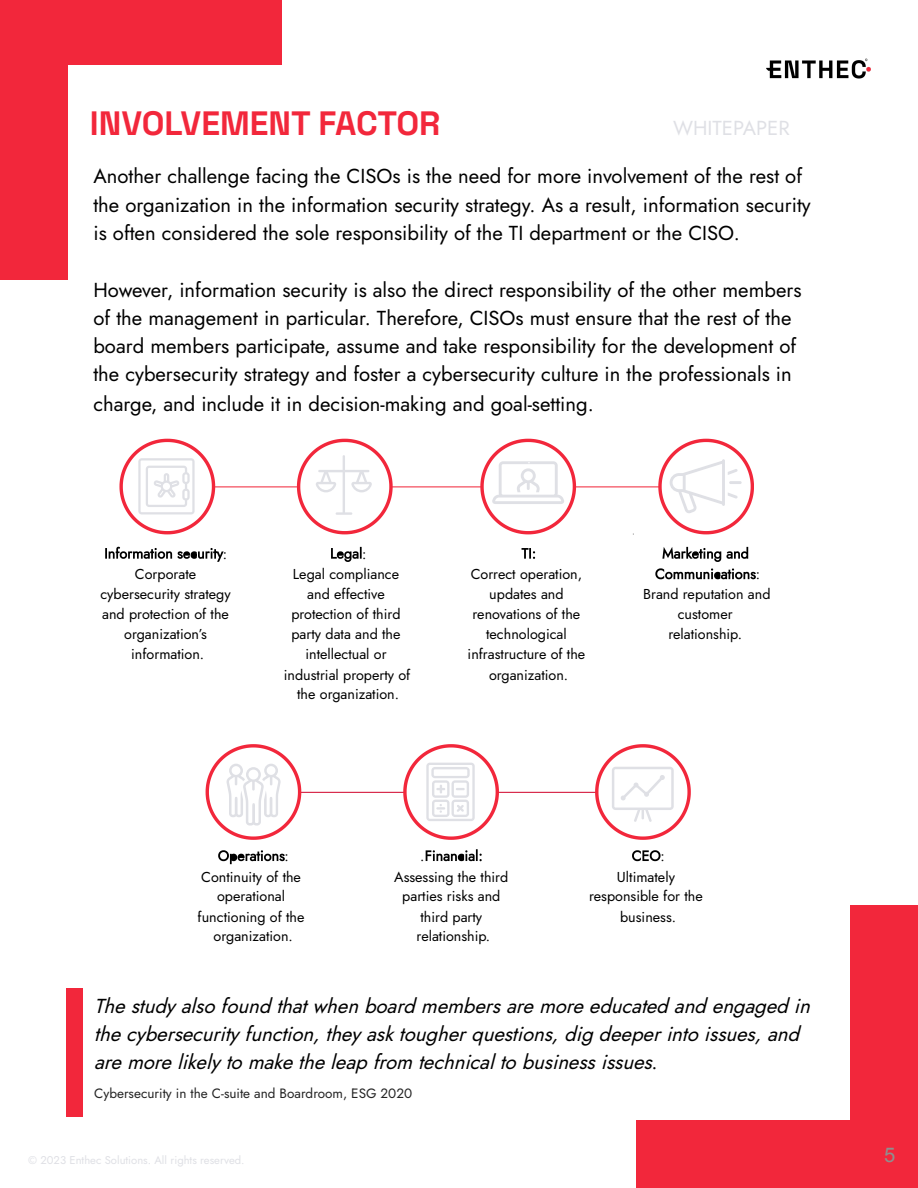
<style>
.page{position:relative;width:918px;height:1188px;background:#fff}
.page>*{position:absolute;margin:0;border:0;box-sizing:border-box;transform-origin:0 0}
.t1{font:700 33.75px "Space Grotesk";color:#f2273b}
.t2{font:20.25px/28.3px "Jost";color:#000}
.t3{font:italic 20.25px/28.2px "Jost";color:#000}
.t4{font:20.25px "Jost";color:#dfe0e5}
.t5{font:20.25px "Arial";color:#8f8f8f}
.t6{font:14.4px/20px "Jost";color:#000;text-align:center}
.t7{font:13.5px "Jost";color:#242424}
.t8{font:11.25px "Jost";color:#dfe0e5}
.s1{font-style:normal}
</style>
<div class="page">
<div style="left:0;top:0;width:67px;height:280px;background:#f2273b"></div>
<div style="left:0;top:0;width:281px;height:65px;background:#f2273b"></div>
<div style="left:851px;top:906px;width:67px;height:281px;background:#f2273b"></div>
<div style="left:637px;top:1121px;width:281px;height:67px;background:#f2273b"></div>
<div style="left:66px;top:989px;width:17px;height:128px;background:#f2273b"></div>
<img style="left:766px;top:58px;width:105px;height:21px">
<hr style="left:152px;top:486px;width:566px;height:1px;background:#f2273b">
<svg style="left:105px;top:547px;width:119px;height:15px"></svg>
<hr style="left:288px;top:792px;width:370px;height:1px;background:#d1082f">
<svg style="left:331px;top:547px;width:31px;height:15px"></svg>
<svg style="left:522px;top:548px;width:13px;height:11px"></svg>
<svg style="left:662px;top:547px;width:86px;height:15px"></svg>
<svg style="left:655px;top:568px;width:101px;height:11px"></svg>
<svg style="left:218px;top:850px;width:67px;height:14px"></svg>
<svg style="left:426px;top:849px;width:56px;height:12px"></svg>
<svg style="left:632px;top:850px;width:29px;height:11px"></svg>
<svg style="left:297px;top:439px;width:96px;height:95px"></svg>
<svg style="left:206px;top:744px;width:95px;height:96px"></svg>
<svg style="left:658px;top:439px;width:96px;height:95px"></svg>
<svg style="left:120px;top:439px;width:95px;height:95px"></svg>
<svg style="left:480px;top:439px;width:96px;height:95px"></svg>
<svg style="left:403px;top:744px;width:96px;height:96px"></svg>
<svg style="left:595px;top:744px;width:96px;height:96px"></svg>
<h1 class="t1" style="left:90px;top:103px;width:352px">INVOLVEMENT FACTOR</h1>
<p class="t4" style="left:673px;top:116px;width:118px">WHITEPAPER</p>
<p class="t2" style="left:93px;top:162px;width:719px">Another challenge facing the CISOs is the need for more involvement of the rest of the organization in the information security strategy. As a result, information security is often considered the sole responsibility of the TI department or the CISO.</p>
<p class="t2" style="left:93px;top:276px;width:710px">However, information security is also the direct responsibility of the other members of the management in particular. Therefore, CISOs must ensure that the rest of the board members participate, assume and take responsibility for the development of the cybersecurity strategy and foster a cybersecurity culture in the professionals in charge, and include it in decision-making and goal-setting.</p>
<p class="t6" style="left:100px;top:564px;width:132px">Corporate cybersecurity strategy and protection of the organization’s information.</p>
<p class="t6" style="left:284px;top:564px;width:128px">Legal compliance and effective protection of third party data and the intellectual or industrial property of the organization.</p>
<p class="t6" style="left:468px;top:564px;width:119px">Correct operation, updates and renovations of the technological infrastructure of the organization.</p>
<p class="t6" style="left:643px;top:584px;width:129px">Brand reputation and customer relationship.</p>
<p class="t6" style="left:198px;top:867px;width:108px">Continuity of the operational functioning of the organization.</p>
<p class="t6" style="left:394px;top:867px;width:116px">Assessing the third parties risks and third party relationship.</p>
<p class="t6" style="left:589px;top:867px;width:115px">Ultimately responsible for the business.</p>
<p class="t3" style="left:94px;top:991px;width:723px">The study also found that when board members are more educated and engaged in the cybersecurity function, they ask tougher questions, dig deeper into issues, and are more likely to make the leap from technical to business issues<span class="s1">.</span></p>
<p class="t7" style="left:94px;top:1085px;width:319px">Cybersecurity in the C-suite and Boardroom, ESG 2020</p>
<p class="t8" style="left:28px;top:1154px;width:218px">© 2023 Enthec Solutions. All rights reserved.</p>
<p class="t5" style="left:884px;top:1144px;width:13px">5</p>
</div>
